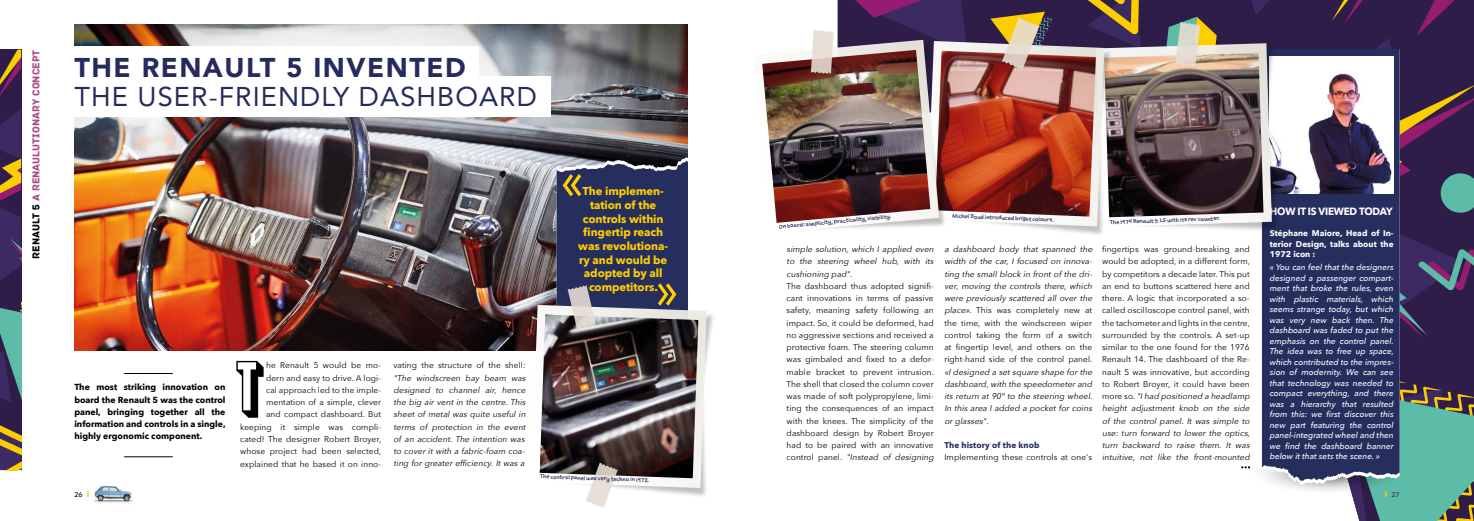
<style>
.page{position:relative;width:1474px;height:521px;background:#fff}
.page>*{position:absolute;margin:0;border:0;box-sizing:border-box;transform-origin:0 0}
.t1{font:27.12px "Avenir";letter-spacing:.04em;color:#252c5d}
.t2{font:900 27.12px "Avenir";letter-spacing:.055em;color:#252c5d}
.t3{font:700 11.38px/13.7px "Avenir Next";letter-spacing:-.01em;color:#ffcf00;text-align:center}
.t4{font:10.5px "Archive";color:#a84b87}
.t5{font:700 10.5px "Avenir Next";letter-spacing:-.02em;color:#fff;scale:.94 1}
.t6{font:700 8.75px/12.2px "Avenir Next";color:#000;text-align:justify}
.t7{font:8.31px/12.2px "Avenir Next";letter-spacing:.01em;color:#000}
.t8{font:italic 8.31px/12.2px "Avenir Next";color:#000;text-align:justify}
.t9{font:italic 500 8.31px/10.5px "Avenir Next";color:#fff;text-align:justify}
.t10{font:700 8.31px/10.5px "Avenir Next";color:#fff;text-align:justify}
.t11{font:700 8.31px "Avenir Next";letter-spacing:.01em;color:#252c5d}
.t12{font:500 7px "Avenir Next";color:#000}
.t13{font:500 7px "Avenir Next";color:#252c5d}
.t14{font:5.25px "Sketchnote Text";color:#252c5d}
.s1{color:#000}
.s2{font-style:italic}
.s3{font-style:normal}
.s4{font-weight:700;font-size:8.31px;color:#ffcf00}
</style>
<div class="page">
<img style="left:94px;top:485px;width:39px;height:18px">
<div style="left:0;top:50px;width:21px;height:420px;background:#2e1d49"></div>
<svg style="left:0;top:110px;width:21px;height:91px"></svg>
<svg style="left:0;top:50px;width:21px;height:46px"></svg>
<svg style="left:0;top:308px;width:21px;height:94px"></svg>
<svg style="left:0;top:425px;width:21px;height:45px"></svg>
<svg style="left:0;top:208px;width:21px;height:73px"></svg>
<img style="left:74px;top:25px;width:613px;height:325px">
<div style="left:69px;top:46px;width:409px;height:36px;background:#fff"></div>
<div style="left:69px;top:76px;width:482px;height:41px;background:#fff"></div>
<hr style="left:124px;top:456px;width:48px;height:1px;background:#000">
<hr style="left:124px;top:373px;width:48px;height:1px;background:#000">
<img style="left:622px;top:488px;width:84px;height:8px">
<img style="left:687px;top:295px;width:26px;height:68px">
<svg style="left:531px;top:305px;width:175px;height:183px"></svg>
<img style="left:539px;top:314px;width:159px;height:164px">
<svg style="left:585px;top:462px;width:33px;height:46px"></svg>
<img style="left:762px;top:50px;width:48px;height:173px">
<svg style="left:556px;top:154px;width:131px;height:185px;background:#3f4463"></svg>
<img style="left:810px;top:0;width:663px;height:521px">
<svg style="left:236px;top:361px;width:28px;height:57px"></svg>
<p class="t4" style="left:30px;top:258px;width:210px;rotate:-90deg"><span class="s1">RENAULT 5</span> A RENAULUTIONARY CONCEPT</p>
<h1 class="t2" style="left:74px;top:44px;width:393px">THE RENAULT 5 INVENTED</h1>
<h1 class="t1" style="left:74px;top:74px;width:464px">THE USER-FRIENDLY DASHBOARD</h1>
<p class="t6" style="left:74px;top:381px;width:153px">The most striking innovation on board the Renault 5 was the control panel, bringing together all the information and controls in a single, highly ergonomic component.</p>
<p class="t7" style="left:240px;top:359px;width:143px;text-align:right">he Renault 5 would be mo-<br>dern and easy to drive. A logi-<br>cal approach led to the imple&shy;mentation of a simple, clever<br>and compact dashboard. But keeping it simple was compli&shy;cated! The designer Robert Broyer, whose project had been selected, explained that he based it on inno-</p>
<p class="t7" style="left:393px;top:359px;width:134px">vating the structure of the shell:</p>
<p class="t8" style="left:393px;top:371px;width:136px">"The windscreen bay beam was designed to channel air, hence the big airventin the centre.This sheet of metal was quite useful in terms of protection in the event of an accident.The intention was to coveritwith a fabric-foam coa&shy;ting forgreaterefficiency.Itwasa</p>
<h2 class="t3" style="left:578px;top:184px;width:91px">The implemen&shy;tation of the controls within fingertip reach was revolutiona&shy;ry and would be adopted by all competitors.</h2>
<p class="t14" style="left:540px;top:473px;width:111px;rotate:2deg">The control panel was very techno in 1972.</p>
<p class="t14" style="left:778px;top:223px;width:114px;rotate:-5deg">On board: simplicity, practicality, visibility.</p>
<p class="t14" style="left:952px;top:212px;width:103px;rotate:2deg">Michel Boué introduced bright colours.</p>
<p class="t14" style="left:1109px;top:219px;width:112px;rotate:-2deg">The 1974 Renault 5 LS with its rev counter.</p>
<p class="t7" style="left:786px;top:243px;width:151px"><span class="s2">simple solution,which I applied even to the steering wheel hub, with its cushioning pad"</span>.<br>The dashboard thus adopted signifi&shy;cant innovations in terms of passive safety, meaning safety following an impact. So, it could be deformed, had no aggressive sections and received a protective foam. The steering column was gimbaled and fixed to a defor&shy;mable bracket to prevent intrusion.<br>The shell that closed the column cover was made of soft polypropylene, limi&shy;ting the consequences of an impact with the knees. The simplicity of the dashboard design by Robert Broyer had to be paired with an innovative co n t ro l p a n e l . <span class="s2">"Instead of designing</span></p>
<p class="t8" style="left:944px;top:243px;width:152px;text-align:left">a dashboard body that spanned the width of the car,I focused on innova&shy;ting the smallblock in frontofthe dri&shy;ver, moving the controls there, which were previously scattered all over the place»<span class="s3">. This was completely new at the time, with the windscreen wiper control taking the form of a switch at fingertip level, and others on the right-hand side of the control panel.</span></p>
<p class="t8" style="left:944px;top:365px;width:152px">«Idesigned a setsquare shape forthe dashboard,with the speedometerand itsreturn at90°to the steering wheel.<br>In thisarea Iadded a pocketforcoins orglasses".</p>
<p class="t11" style="left:944px;top:438px;width:97px">The history of the knob</p>
<p class="t7" style="left:944px;top:451px;width:149px">Implementing these controls at one's</p>
<p class="t7" style="left:1102px;top:243px;width:152px">fingertips was ground-breaking and would be adopted, in a different form, by competitors a decade later. This put an end to buttons scattered here and there. A logic that incorporated a so&shy;called oscilloscope control panel, with the tachometer and lights in the centre, surrounded by the controls. A set-up similar to the one found for the 1976<br>Renault 14. The dashboard of the Re&shy;nault 5 was innovative, but according to Robert Broyer, it could have been m o re s o . <span class="s2">"Ihad positioned a headlamp height adjustment knob on the side of the control panel. It was simple to use: turn forward to lower the optics, turn backward to raise them. It was intuitive, not like the front-mounted</span></p>
<p class="t5" style="left:1269px;top:203px;width:132px">HOW IT IS VIEWED TODAY</p>
<p class="t10" style="left:1269px;top:228px;width:125px">Stéphane Maiore, Head of In&shy;terior Design, talks about the 1972 icon :</p>
<p class="t9" style="left:1269px;top:262px;width:126px">« You can feel that the designers designed a passenger compart&shy;ment that broke the rules, even with plastic materials, which seems strange today, but which was very new back then. The dashboard was faded to put the emphasis on the control panel.<br>The idea was to free up space, which contributed to the impres&shy;sion of modernity. We can see that technology was needed to compact everything, and there was a hierarchy that resulted from this: we first discover this new part featuring the control panel-integrated wheel and then we find the dashboard banner below it that sets the scene. »</p>
<p class="t12" style="left:74px;top:489px;width:17px">26 <span class="s4">I</span></p>
<p class="t13" style="left:1384px;top:489px;width:17px"><span class="s4">I</span> 27</p>
</div>
